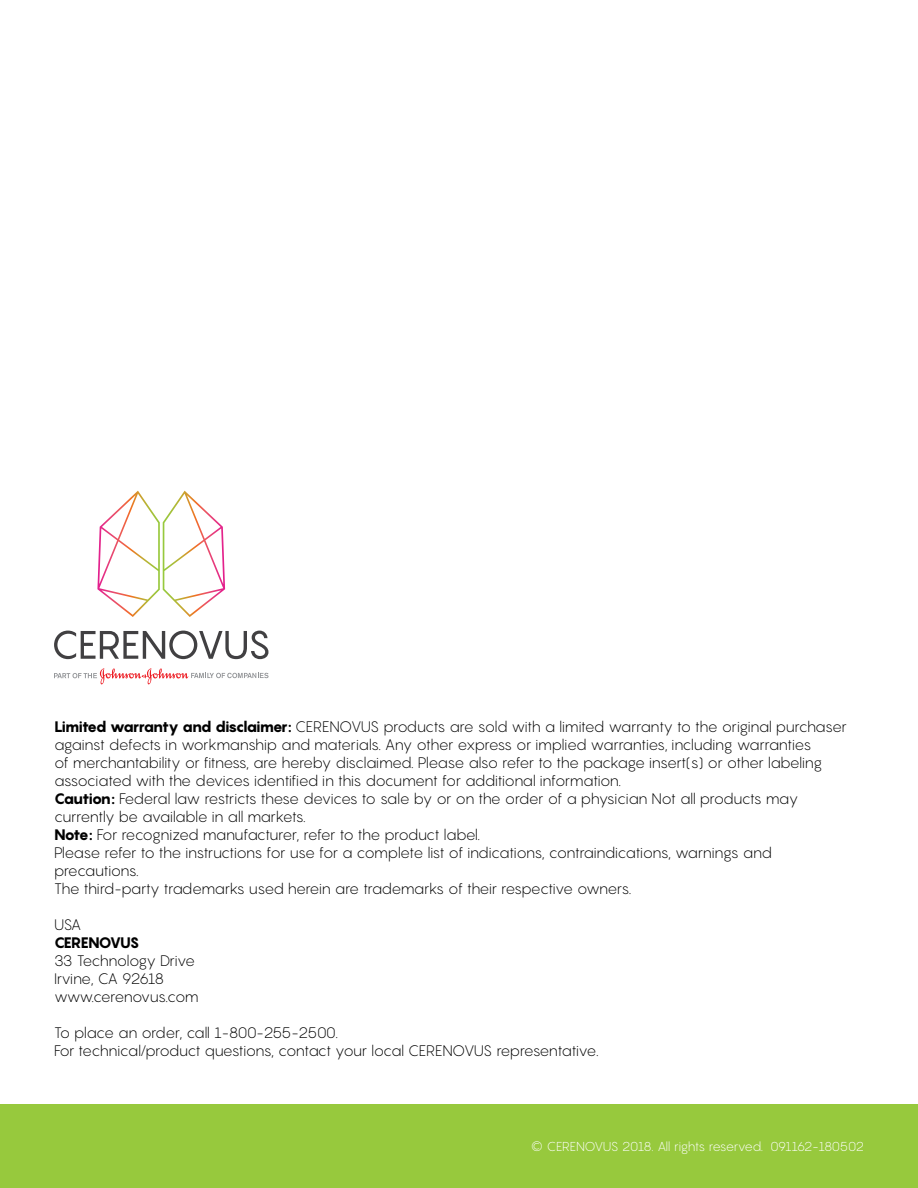
<style>
.page{position:relative;width:918px;height:1188px;background:#fff}
.page>*{position:absolute;margin:0;border:0;box-sizing:border-box;transform-origin:0 0}
.t1{font:300 15px/18px "Pangram";letter-spacing:-.045em;color:#000}
.t2{font:800 15px "Pangram";letter-spacing:-.065em;color:#000}
.t3{font:300 12.75px "Pangram";letter-spacing:-.04em;color:#fff}
.s1{font-weight:800}
</style>
<div class="page">
<div style="left:0;top:1105px;width:918px;height:83px;background:#97c93d"></div>
<svg style="left:97px;top:491px;width:128px;height:126px"></svg>
<svg style="left:54px;top:631px;width:214px;height:28px"></svg>
<svg style="left:54px;top:668px;width:215px;height:16px"></svg>
<p class="t1" style="left:54px;top:718px;width:794px"><span class="s1">Limited warranty and disclaimer:</span> CERENOVUS products are sold with a limited warranty to the original purchaser against defects in workmanship and materials. Any other express or implied warranties, including warranties<br>of merchantability or fitness, are hereby disclaimed. Please also refer to the package insert(s) or other labeling associated with the devices identified in this document for additional information.<br><span class="s1">Caution:</span> Federal law restricts these devices to sale by or on the order of a physician Not all products may currently be available in all markets.<br><span class="s1">Note:</span> For recognized manufacturer, refer to the product label.<br>Please refer to the instructions for use for a complete list of indications, contraindications, warnings and precautions.<br>The third-party trademarks used herein are trademarks of their respective owners.</p>
<p class="t1" style="left:54px;top:916px;width:29px">USA</p>
<p class="t2" style="left:54px;top:933px;width:87px">CERENOVUS</p>
<p class="t1" style="left:54px;top:952px;width:146px">33 Technology Drive<br>Irvine, CA 92618 www.cerenovus.com</p>
<p class="t1" style="left:54px;top:1024px;width:546px">To place an order, call 1-800-255-2500.<br>For technical/product questions, contact your local CERENOVUS representative.</p>
<p class="t3" style="left:531px;top:1139px;width:335px">© CERENOVUS 2018. All rights reserved. 091162-180502</p>
</div>
